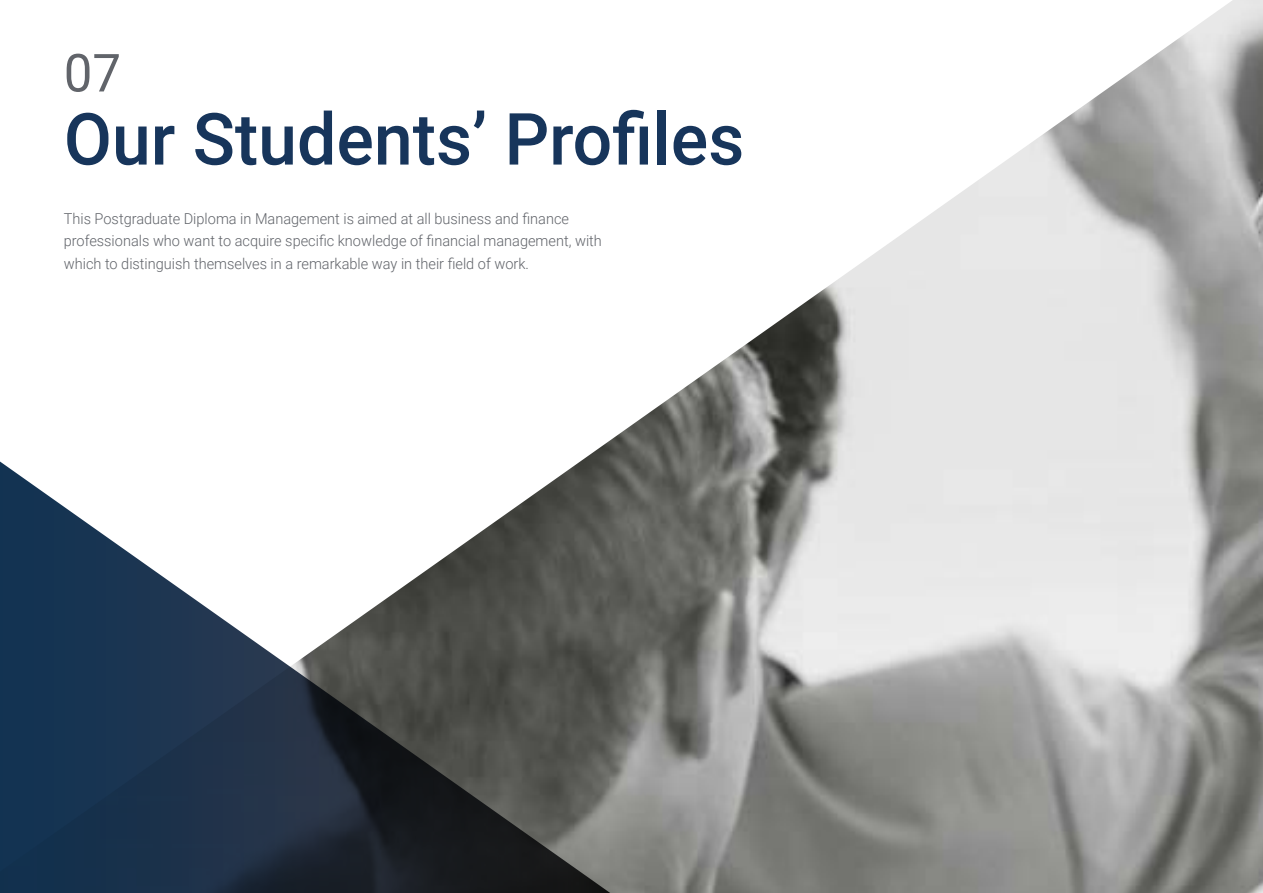
<style>
.page{position:relative;width:1263px;height:893px;background:#fff}
.page>*{position:absolute;margin:0;border:0;box-sizing:border-box;transform-origin:0 0}
.t1{font:500 72px "Roboto";color:#17355b}
.t2{font:52.5px "Roboto";color:#61646a}
.t3{font:300 15px/22.5px "Roboto";color:#61646a}
</style>
<div class="page">
<img style="left:602px;top:0;width:661px;height:893px">
<svg style="left:0;top:446px;width:640px;height:447px"></svg>
<h2 class="t2" style="left:64px;top:36px;width:59px">07</h2>
<h1 class="t1" style="left:64px;top:89px;width:682px">Our Students’ Profiles</h1>
<p class="t3" style="left:64px;top:207px;width:540px">This Postgraduate Diploma in Management is aimed at all business and finance professionals who want to acquire specific knowledge of financial management, with which to distinguish themselves in a remarkable way in their field of work.</p>
</div>
